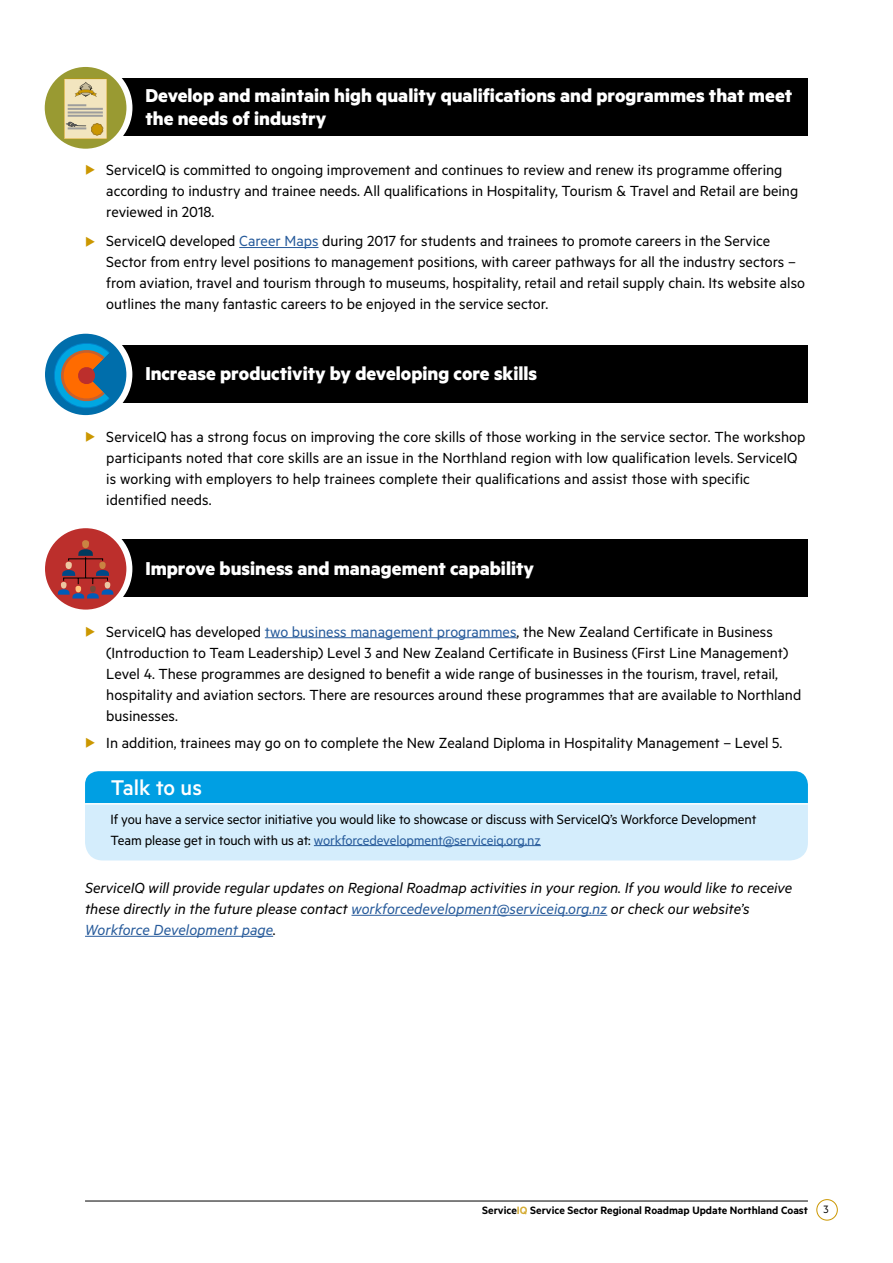
<style>
.page{position:relative;width:893px;height:1263px;background:#fff}
.page>*{position:absolute;margin:0;border:0;box-sizing:border-box;transform-origin:0 0}
.t1{font:500 24px "Metric";color:#fff}
.t2{font:700 21px/23px "Metric";color:#fff}
.t3{font:16.5px/21px "Metric";color:#000}
.t4{font:italic 16.5px/21px "Metric";color:#000}
.t5{font:15px/21px "Metric";letter-spacing:-.01em;color:#000}
.t6{font:600 12px "Metric";color:#000}
.t7{font:12px "Metric";color:#000}
.s1{color:#cb9700}
.s2{color:#275b9b}
.s3{color:#d5ac33}
</style>
<div class="page">
<div style="left:816px;top:1199px;width:22px;height:21px;border:1px solid #cb9700;border-radius:50%"></div>
<hr style="left:85px;top:1200px;width:723px;height:1px;background:#000">
<hr style="left:239px;top:247px;width:79px;height:1px;background:#275b9b">
<div style="left:84px;top:78px;width:724px;height:58px;background:#000"></div>
<svg style="left:42px;top:64px;width:87px;height:88px;background:#a8a84e"></svg>
<svg style="left:64px;top:79px;width:43px;height:60px;background:#ddcea3"></svg>
<div style="left:39px;top:61px;width:93px;height:94px;border:6px solid #fff;border-radius:50%"></div>
<div style="left:84px;top:345px;width:724px;height:57px;background:#000"></div>
<svg style="left:42px;top:331px;width:87px;height:87px"></svg>
<svg style="left:51px;top:340px;width:59px;height:70px;background:#657a7e"></svg>
<div style="left:39px;top:328px;width:93px;height:93px;border:6px solid #fff;border-radius:50%"></div>
<hr style="left:265px;top:637px;width:252px;height:1px;background:#275b9b">
<hr style="left:351px;top:915px;width:256px;height:1px;background:#275b9b">
<hr style="left:85px;top:936px;width:188px;height:1px;background:#275b9b">
<svg style="left:85px;top:771px;width:723px;height:89px;background:#87d0f2"></svg>
<hr style="left:314px;top:845px;width:227px;height:1px;background:#275b9b">
<hr style="left:85px;top:803px;width:723px;height:1px;background:#fff">
<div style="left:84px;top:539px;width:724px;height:58px;background:#000"></div>
<svg style="left:42px;top:525px;width:87px;height:88px;background:#c75755"></svg>
<svg style="left:58px;top:540px;width:55px;height:58px;background:#9e393d"></svg>
<div style="left:39px;top:522px;width:93px;height:94px;border:6px solid #fff;border-radius:50%"></div>
<p class="t2" style="left:145px;top:84px;width:648px">Develop and maintain high quality qualifications and programmes that meet the needs of industry</p>
<p class="t3" style="left:106px;top:159px;width:693px;text-indent:-21px"><span class="s1">◆</span> ServiceIQ is committed to ongoing improvement and continues to review and renew its programme offering according to industry and trainee needs. All qualifications in Hospitality, Tourism &amp; Travel and Retail are being reviewed in 2018.</p>
<p class="t3" style="left:106px;top:230px;width:700px;text-indent:-21px"><span class="s1">◆</span> ServiceIQ developed <span class="s2">Career Maps</span> during 2017 for students and trainees to promote careers in the Service Sector from entry level positions to management positions, with career pathways for all the industry sectors – from aviation, travel and tourism through to museums, hospitality, retail and retail supply chain. Its website also outlines the many fantastic careers to be enjoyed in the service sector.</p>
<p class="t2" style="left:145px;top:362px;width:393px">Increase productivity by developing core skills</p>
<p class="t3" style="left:106px;top:426px;width:701px;text-indent:-21px"><span class="s1">◆</span> ServiceIQ has a strong focus on improving the core skills of those working in the service sector. The workshop participants noted that core skills are an issue in the Northland region with low qualification levels. ServiceIQ is working with employers to help trainees complete their qualifications and assist those with specific identified needs.</p>
<p class="t2" style="left:145px;top:556px;width:390px">Improve business and management capability</p>
<p class="t3" style="left:106px;top:620px;width:696px;text-indent:-21px"><span class="s1">◆</span> ServiceIQ has developed <span class="s2">two business management programmes</span>, the New Zealand Certificate in Business (Introduction to Team Leadership) Level 3 and New Zealand Certificate in Business (First Line Management)<br>Level 4. These programmes are designed to benefit a wide range of businesses in the tourism, travel, retail, hospitality and aviation sectors. There are resources around these programmes that are available to Northland businesses.</p>
<p class="t3" style="left:85px;top:732px;width:699px"><span class="s1">◆</span> In addition, trainees may go on to complete the New Zealand Diploma in Hospitality Management – Level 5.</p>
<h1 class="t1" style="left:111px;top:774px;width:93px">Talk to us</h1>
<p class="t5" style="left:111px;top:808px;width:647px">If you have a service sector initiative you would like to showcase or discuss with ServiceIQ’s Workforce Development<br>Team please get in touch with us at: <span class="s2">workforcedevelopment@serviceiq.org.nz</span></p>
<p class="t4" style="left:85px;top:877px;width:709px">ServiceIQ will provide regular updates on Regional Roadmap activities in your region. If you would like to receive these directly in the future please contact <span class="s2">workforcedevelopment@serviceiq.org.nz</span> or check our website’s<br><span class="s2">Workforce Development page</span>.</p>
<p class="t6" style="left:482px;top:1203px;width:327px">Service<span class="s3">IQ</span> Service Sector Regional Roadmap Update Northland Coast</p>
<p class="t7" style="left:824px;top:1202px;width:7px">3</p>
</div>
